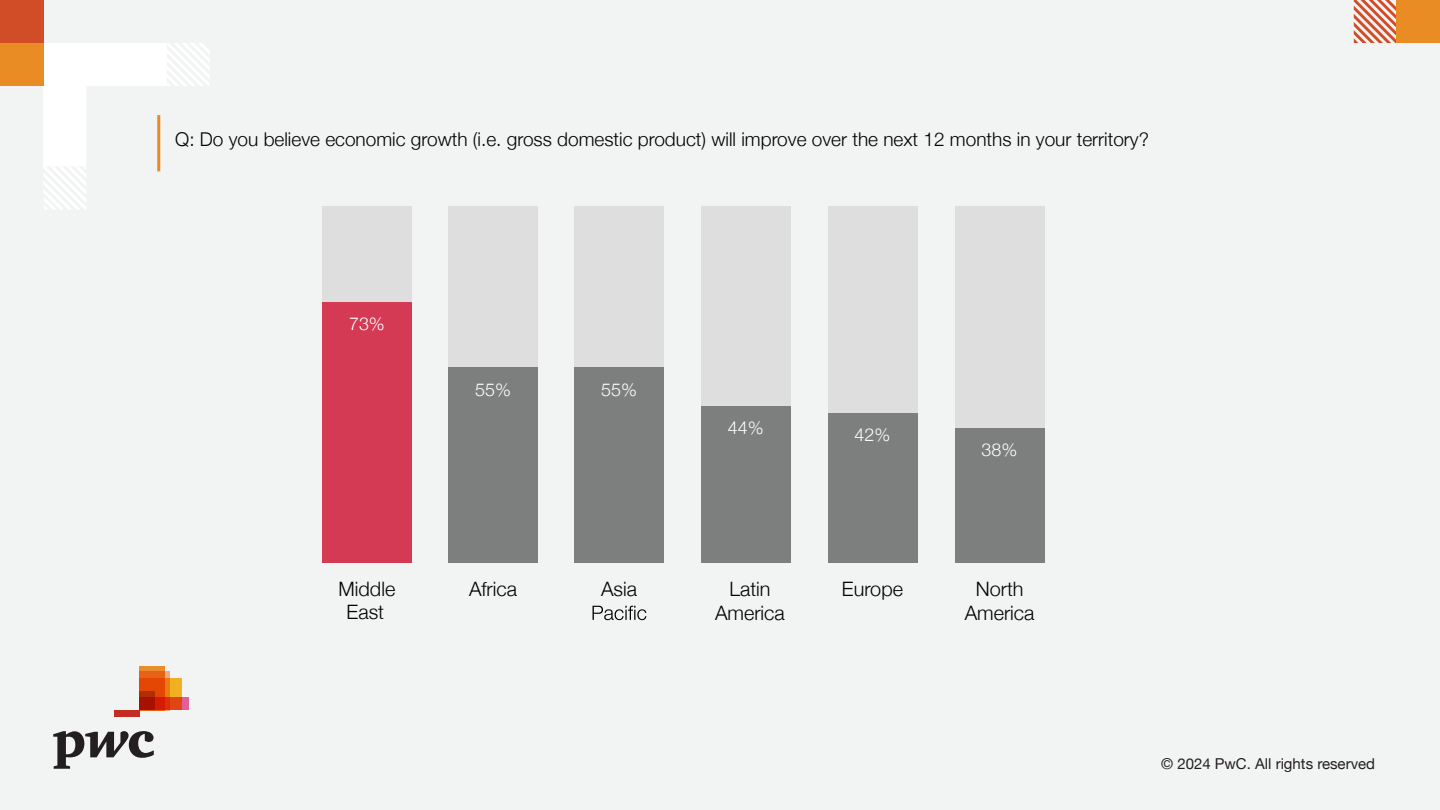
<style>
.page{position:relative;width:1440px;height:810px;background:#eff0f0}
.page>*{position:absolute;margin:0;border:0;box-sizing:border-box;transform-origin:0 0}
.t1{font:300 19.8px/23.8px "Helvetica Neue";color:#000101;text-align:center}
.t2{font:300 19.05px "Helvetica Neue";color:#000101}
.t3{font:300 17.85px "Helvetica Neue";color:#fff}
.t4{font:15px "Helvetica Neue";color:#231f20}
</style>
<div class="page">
<svg style="left:169px;top:679px;width:13px;height:19px"></svg>
<svg style="left:169px;top:698px;width:19px;height:12px"></svg>
<svg style="left:164px;top:671px;width:5px;height:39px"></svg>
<svg style="left:139px;top:666px;width:25px;height:44px"></svg>
<svg style="left:139px;top:691px;width:16px;height:19px"></svg>
<div style="left:114px;top:710px;width:25px;height:6px;background:#c22c25"></div>
<svg style="left:53px;top:731px;width:101px;height:38px"></svg>
<svg style="left:43px;top:43px;width:167px;height:166px"></svg>
<div style="left:0;top:43px;width:43px;height:43px;background:#e98c24"></div>
<div style="left:0;top:0;width:43px;height:43px;background:#d04d27"></div>
<hr style="left:157px;top:115px;width:3px;height:56px;background:#e98c24">
<div style="left:701px;top:206px;width:90px;height:357px;background:#dfdede"></div>
<div style="left:701px;top:406px;width:90px;height:157px;background:#7d7e7e"></div>
<div style="left:449px;top:206px;width:89px;height:357px;background:#dfdede"></div>
<div style="left:449px;top:368px;width:89px;height:195px;background:#7d7e7e"></div>
<div style="left:575px;top:206px;width:89px;height:357px;background:#dfdede"></div>
<div style="left:575px;top:368px;width:89px;height:195px;background:#7d7e7e"></div>
<svg style="left:593px;top:606px;width:53px;height:14px"></svg>
<div style="left:828px;top:206px;width:90px;height:357px;background:#dfdede"></div>
<div style="left:828px;top:414px;width:90px;height:149px;background:#7d7e7e"></div>
<div style="left:955px;top:206px;width:89px;height:357px;background:#dfdede"></div>
<div style="left:955px;top:428px;width:89px;height:135px;background:#7d7e7e"></div>
<div style="left:322px;top:206px;width:89px;height:357px;background:#dfdede"></div>
<div style="left:322px;top:303px;width:89px;height:260px;background:#d53a54"></div>
<svg style="left:1354px;top:0;width:43px;height:43px"></svg>
<div style="left:1397px;top:0;width:43px;height:43px;background:#e98c24"></div>
<p class="t2" style="left:175px;top:124px;width:975px">Q: Do you believe economic growth (i.e. gross domestic product) will improve over the next 12 months in your territory?</p>
<p class="t3" style="left:349px;top:309px;width:37px">73%</p>
<p class="t3" style="left:475px;top:375px;width:37px">55%</p>
<p class="t1" style="left:339px;top:576px;width:58px;line-height:23px">Middle<br>East</p>
<p class="t1" style="left:469px;top:576px;width:50px">Africa</p>
<p class="t3" style="left:601px;top:375px;width:37px">55%</p>
<p class="t1" style="left:601px;top:576px;width:38px">Asia</p>
<p class="t3" style="left:728px;top:413px;width:37px">44%</p>
<p class="t1" style="left:715px;top:576px;width:71px">Latin<br>America</p>
<p class="t3" style="left:855px;top:420px;width:37px">42%</p>
<p class="t1" style="left:842px;top:576px;width:63px">Europe</p>
<p class="t3" style="left:982px;top:435px;width:37px">38%</p>
<p class="t1" style="left:965px;top:576px;width:71px">North<br>America</p>
<p class="t4" style="left:1161px;top:753px;width:215px">© 2024 PwC. All rights reserved</p>
</div>
